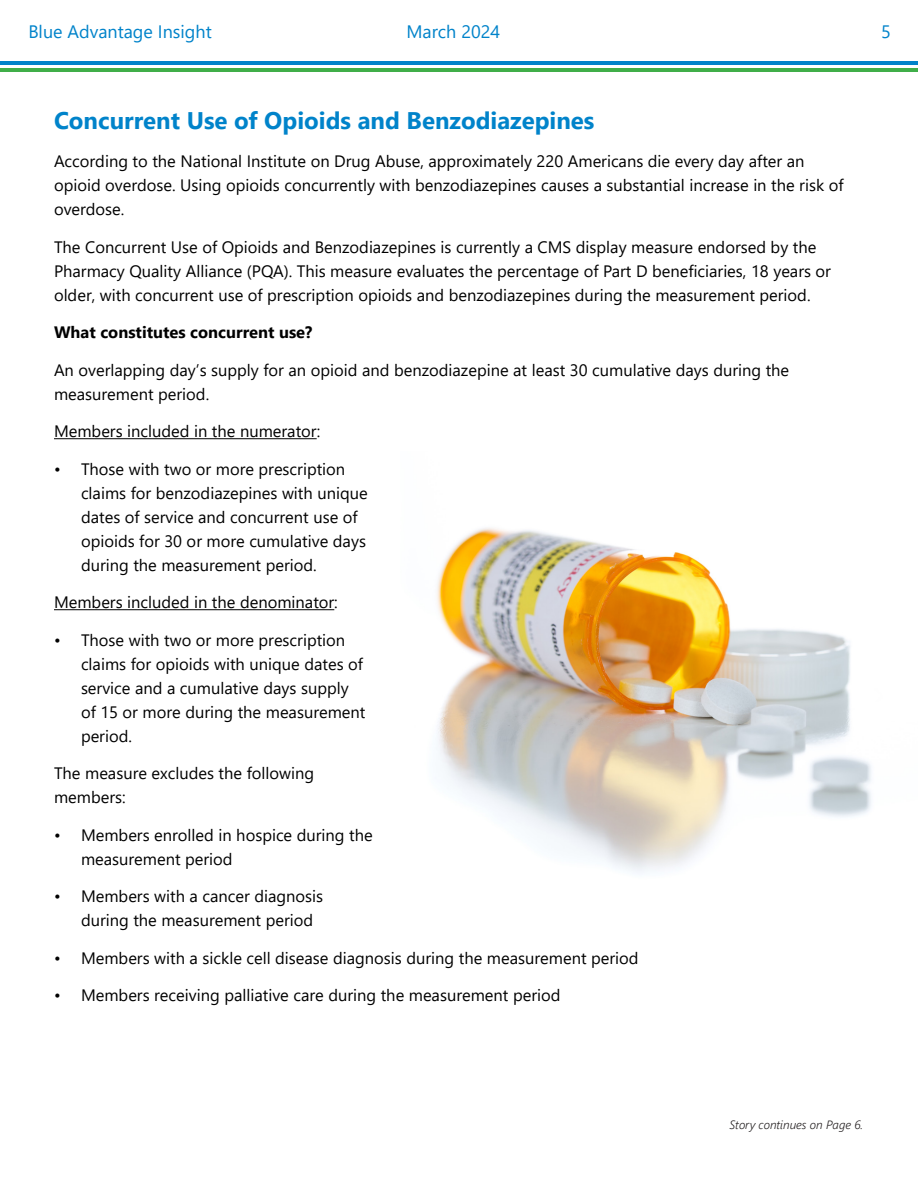
<style>
.page{position:relative;width:918px;height:1188px;background:#fff}
.page>*{position:absolute;margin:0;border:0;box-sizing:border-box;transform-origin:0 0}
.t1{font:700 24px "Segoe UI";color:#0083ca}
.t2{font:18px "Segoe UI";color:#0083ca}
.t3{font:16.5px/24px "Segoe UI";color:#000}
.t4{font:700 16.5px "Segoe UI";color:#000}
.t5{font:italic 300 12px "Segoe UI";color:#231f20}
</style>
<div class="page">
<hr style="left:0;top:61px;width:918px;height:4px;background:#0083ca">
<hr style="left:0;top:68px;width:918px;height:4px;background:#40ae49">
<hr style="left:54px;top:438px;width:263px;height:1px;background:#000">
<hr style="left:54px;top:609px;width:280px;height:1px;background:#000">
<img style="left:437px;top:528px;width:434px;height:345px">
<p class="t2" style="left:28px;top:15px;width:185px">Blue Advantage Insight</p>
<p class="t2" style="left:406px;top:15px;width:95px">March 2024</p>
<p class="t2" style="left:881px;top:15px;width:11px">5</p>
<p class="t1" style="left:54px;top:98px;width:542px">Concurrent Use of Opioids and Benzodiazepines</p>
<p class="t3" style="left:54px;top:148px;width:791px">According to the National Institute on Drug Abuse, approximately 220 Americans die every day after an opioid overdose. Using opioids concurrently with benzodiazepines causes a substantial increase in the risk of overdose.</p>
<p class="t3" style="left:54px;top:233px;width:779px">The Concurrent Use of Opioids and Benzodiazepines is currently a CMS display measure endorsed by the<br>Pharmacy Quality Alliance (PQA). This measure evaluates the percentage of Part D beneficiaries, 18 years or older, with concurrent use of prescription opioids and benzodiazepines during the measurement period.</p>
<p class="t4" style="left:54px;top:317px;width:260px">What constitutes concurrent use?</p>
<p class="t3" style="left:54px;top:356px;width:737px">An overlapping day’s supply for an opioid and benzodiazepine at least 30 cumulative days during the measurement period.</p>
<p class="t3" style="left:54px;top:418px;width:268px">Members included in the numerator:</p>
<p class="t3" style="left:81px;top:455px;width:288px;text-indent:-27px">• Those with two or more prescription claims for benzodiazepines with unique dates of service and concurrent use of opioids for 30 or more cumulative days during the measurement period.</p>
<p class="t3" style="left:54px;top:589px;width:285px">Members included in the denominator:</p>
<p class="t3" style="left:81px;top:626px;width:286px;text-indent:-27px">• Those with two or more prescription claims for opioids with unique dates of service and a cumulative days supply of 15 or more during the measurement period.</p>
<p class="t3" style="left:54px;top:760px;width:262px">The measure excludes the following members:</p>
<p class="t3" style="left:81px;top:821px;width:293px;text-indent:-27px">• Members enrolled in hospice during the measurement period</p>
<p class="t3" style="left:81px;top:883px;width:244px;text-indent:-27px">• Members with a cancer diagnosis during the measurement period</p>
<p class="t3" style="left:54px;top:944px;width:586px">• Members with a sickle cell disease diagnosis during the measurement period</p>
<p class="t3" style="left:54px;top:982px;width:508px">• Members receiving palliative care during the measurement period</p>
<p class="t5" style="left:729px;top:1113px;width:135px">Story continues on Page 6.</p>
</div>
